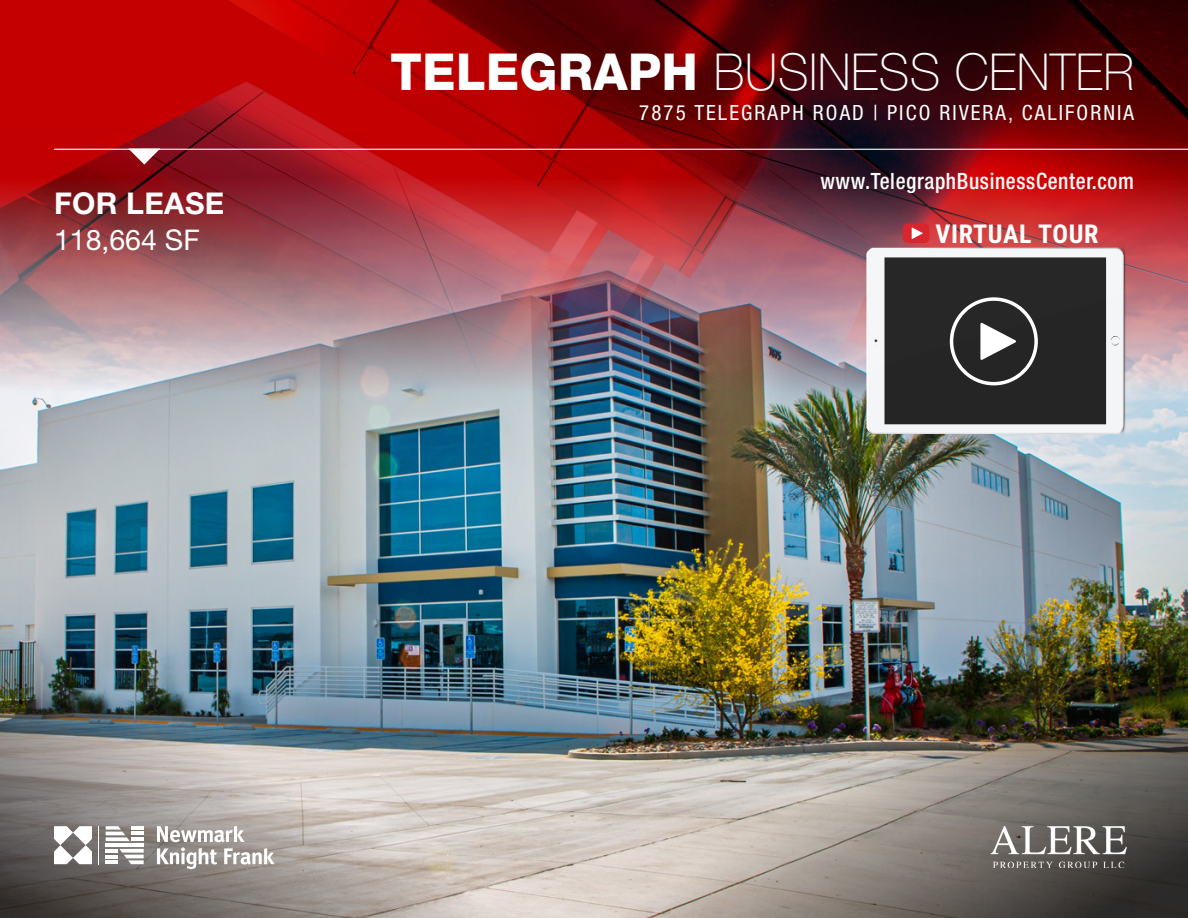
<style>
.page{position:relative;width:1188px;height:918px;background:#fff}
.page>*{position:absolute;margin:0;border:0;box-sizing:border-box;transform-origin:0 0}
.Header_1{font:100 51px "Helvetica Neue LT Std";letter-spacing:.01em;color:#fff;scale:.95 1}
.t1{font:700 30px "Helvetica Neue LT Std";letter-spacing:.01em;color:#fff}
.t2{font:28.5px "Helvetica Neue LT Std";color:#fff}
.Tombstone_Title{font:700 25.95px "Roboto Condensed";letter-spacing:.025em;color:#fff}
.t3{font:500 condensed 22.5px "Helvetica Neue LT Std";letter-spacing:.03em;color:#fff;scale:.95 1}
.Header_1-2{font:condensed 21px "Helvetica Neue LT Std";letter-spacing:.1em;color:#fff}
.s1{font-weight:800}
</style>
<div class="page">
<img style="left:0;top:0;width:1188px;height:127px">
<img style="left:0;top:127px;width:1188px;height:451px">
<img style="left:151px;top:483px;width:1037px;height:435px">
<img style="left:0;top:578px;width:1134px;height:340px">
<svg style="left:128px;top:148px;width:32px;height:17px"></svg>
<hr style="left:54px;top:149px;width:1134px;height:1px;background:#fff">
<img style="left:985px;top:824px;width:147px;height:44px">
<svg style="left:54px;top:826px;width:38px;height:38px"></svg>
<hr style="left:98px;top:826px;width:1px;height:38px;background:#fff">
<svg style="left:106px;top:826px;width:38px;height:15px"></svg>
<svg style="left:106px;top:849px;width:38px;height:15px"></svg>
<hr style="left:106px;top:843px;width:38px;height:4px;background:#fff">
<svg style="left:157px;top:826px;width:118px;height:43px"></svg>
<div style="left:903px;top:224px;width:26px;height:19px;background:#d8252e;border-radius:5px"></div>
<svg style="left:912px;top:227px;width:9px;height:5px"></svg>
<img style="left:853px;top:232px;width:281px;height:210px">
<svg style="left:950px;top:297px;width:88px;height:88px"></svg>
<p class="t1" style="left:54px;top:184px;width:172px">FOR LEASE</p>
<p class="t2" style="left:54px;top:223px;width:147px">118,664 SF</p>
<p class="Header_1" style="left:391px;top:43px;width:784px"><span class="s1">TELEGRAPH</span> BUSINESS CENTER</p>
<p class="Header_1-2" style="left:639px;top:101px;width:496px">7875 TELEGRAPH ROAD | PICO RIVERA, CALIFORNIA</p>
<p class="t3" style="left:820px;top:168px;width:332px">www.TelegraphBusinessCenter.com</p>
<p class="Tombstone_Title" style="left:935px;top:216px;width:165px">VIRTUAL TOUR</p>
</div>
